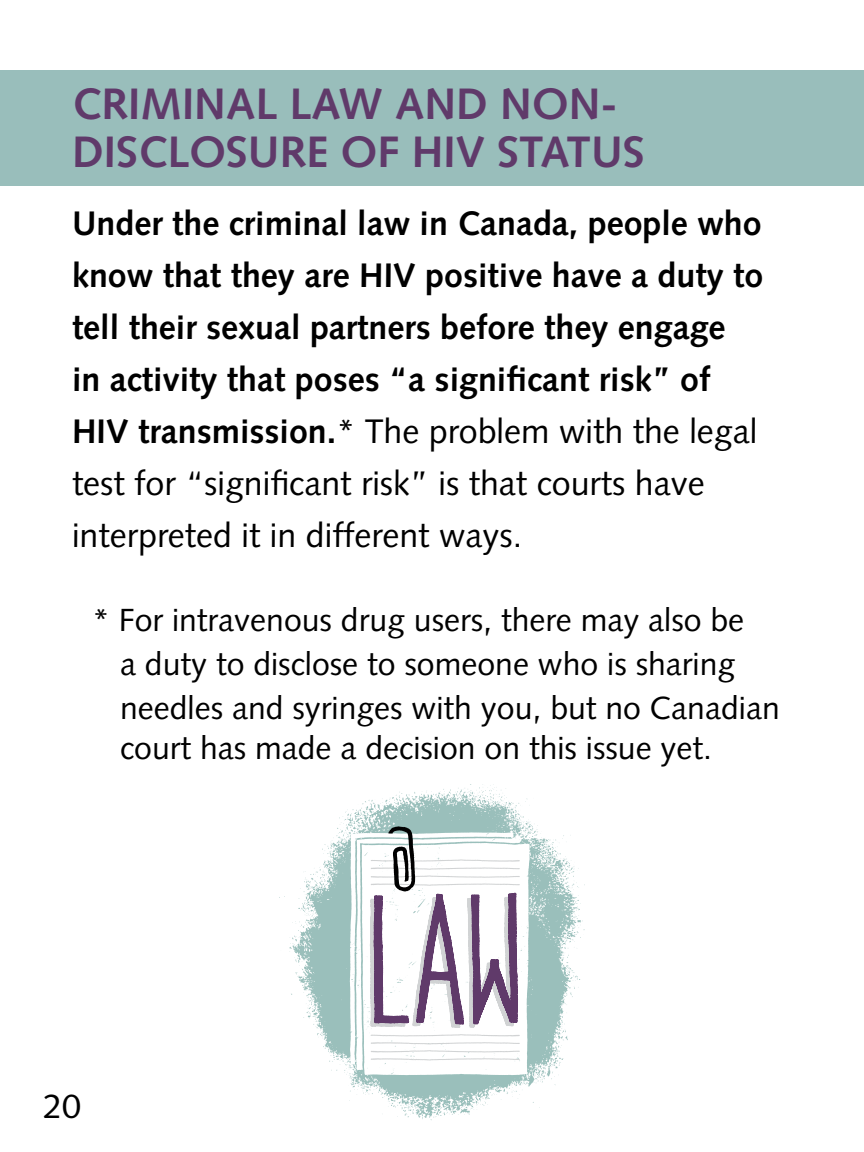
<style>
.page{position:relative;width:864px;height:1152px;background:#fff}
.page>*{position:absolute;margin:0;border:0;box-sizing:border-box;transform-origin:0 0}
.t1{font:700 44px/48px "Syntax LT Std";color:#603a6a}
.t2{font:700 34px/52px "Syntax LT Std";color:#000}
.t3{font:34px "Syntax LT Std";color:#000}
.t4{font:32px/44px "Syntax LT Std";color:#000}
.s1{font-weight:400}
</style>
<div class="page">
<div style="left:0;top:71px;width:864px;height:115px;background:#99bebb"></div>
<svg style="left:279px;top:784px;width:306px;height:336px"></svg>
<svg style="left:350px;top:826px;width:180px;height:249px"></svg>
<p class="t1" style="left:72px;top:80px;width:574px">CRIMINAL LAW AND NON-<br>DISCLOSURE OF HIV STATUS</p>
<p class="t2" style="left:72px;top:198px;width:693px">Under the criminal law in Canada, people who know that they are HIV positive have a duty to tell their sexual partners before they engage<br>in activity that poses “a significant risk” of HIV transmission.<span class="s1">* The problem with the legal test for “significant risk” is that courts have interpreted it in different ways.</span></p>
<p class="t4" style="left:120px;top:598px;width:661px;text-indent:-28px">* For intravenous drug users, there may also be<br>a duty to disclose to someone who is sharing needles and syringes with you, but no Canadian</p>
<p class="t4" style="left:120px;top:726px;width:594px">court has made a decision on this issue yet.</p>
<p class="t3" style="left:43px;top:1086px;width:39px">20</p>
</div>
